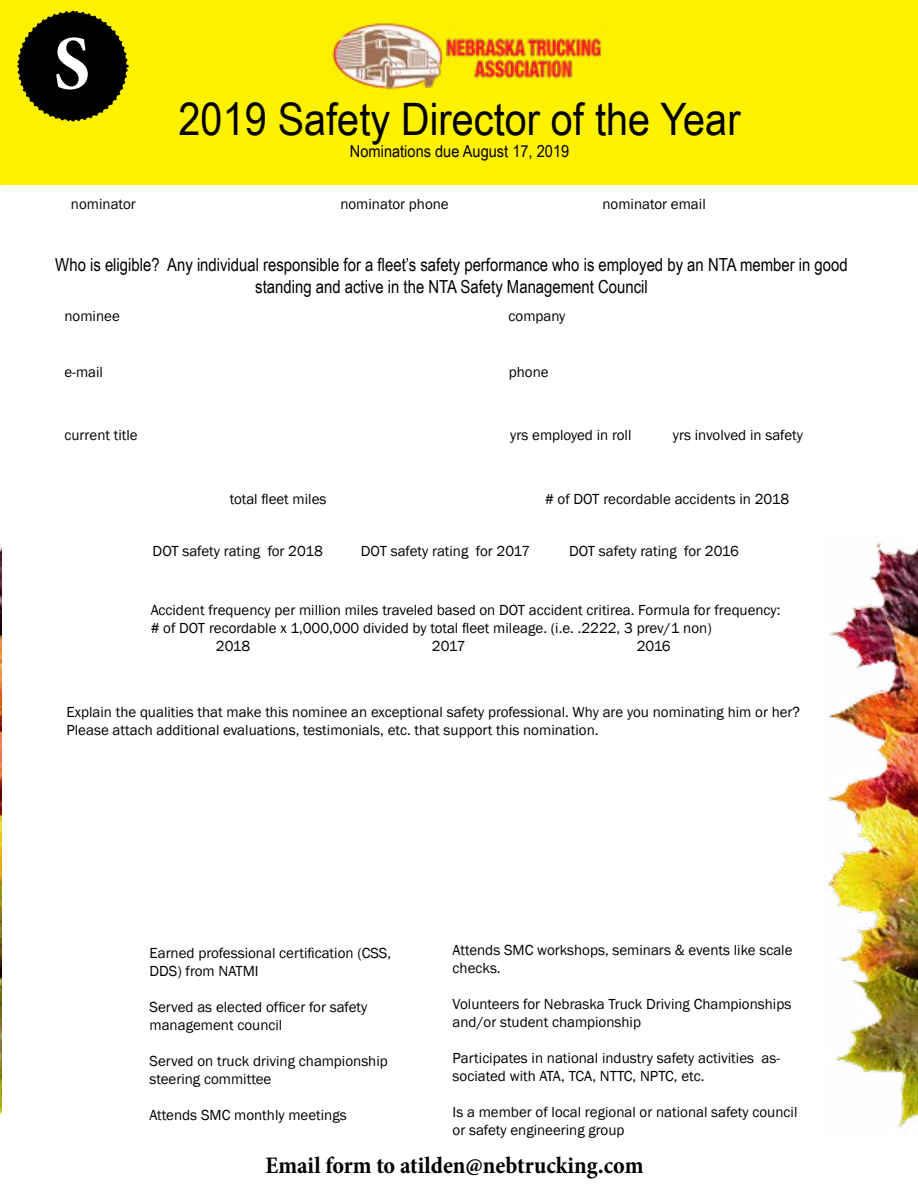
<style>
.page{position:relative;width:918px;height:1188px;background:#fff}
.page>*{position:absolute;margin:0;border:0;box-sizing:border-box;transform-origin:0 0}
.t1{font:700 condensed 78px "Minion Pro";color:#fff}
.t2{font:44.7px "Arial Narrow";color:#000;scale:1.08 1}
.t3{font:700 condensed 24px "Minion Pro";color:#000}
.t4{font:18px/21.6px "Arial Narrow";color:#000;text-align:center}
.t5{font:16.5px "Arial Narrow";color:#000;scale:1.08 1}
.t6{font:15px/18px "Franklin Gothic";color:#000}
</style>
<div class="page">
<img style="left:0;top:544px;width:2px;height:571px">
<div style="left:0;top:0;width:918px;height:185px;background:#fff200"></div>
<img style="left:828px;top:542px;width:90px;height:591px">
<svg style="left:17px;top:10px;width:112px;height:112px"></svg>
<img style="left:332px;top:23px;width:271px;height:67px">
<h1 class="t1" style="left:53px;top:10px;width:38px">S</h1>
<h2 class="t2" style="left:179px;top:87px;width:522px">2019 Safety Director of the Year</h2>
<p class="t5" style="left:350px;top:139px;width:205px">Nominations due August 17, 2019</p>
<p class="t6" style="left:71px;top:195px;width:66px">nominator</p>
<p class="t6" style="left:340px;top:195px;width:110px">nominator phone</p>
<p class="t6" style="left:602px;top:195px;width:105px">nominator email</p>
<p class="t4" style="left:55px;top:253px;width:794px">Who is eligible? Any individual responsible for a fleet’s safety performance who is employed by an NTA member in good standing and active in the NTA Safety Management Council</p>
<p class="t6" style="left:65px;top:308px;width:57px">nominee</p>
<p class="t6" style="left:509px;top:308px;width:58px">company</p>
<p class="t6" style="left:65px;top:363px;width:40px">e-mail</p>
<p class="t6" style="left:509px;top:363px;width:41px">phone</p>
<p class="t6" style="left:65px;top:426px;width:75px">current title</p>
<p class="t6" style="left:510px;top:426px;width:123px">yrs employed in roll</p>
<p class="t6" style="left:673px;top:426px;width:132px">yrs involved in safety</p>
<p class="t6" style="left:230px;top:491px;width:98px">total fleet miles</p>
<p class="t6" style="left:545px;top:491px;width:246px"># of DOT recordable accidents in 2018</p>
<p class="t6" style="left:153px;top:542px;width:172px">DOT safety rating for 2018</p>
<p class="t6" style="left:361px;top:542px;width:171px">DOT safety rating for 2017</p>
<p class="t6" style="left:569px;top:542px;width:171px">DOT safety rating for 2016</p>
<p class="t6" style="left:151px;top:601px;width:631px">Accident frequency per million miles traveled based on DOT accident critirea. Formula for frequency:</p>
<p class="t6" style="left:151px;top:619px;width:563px"># of DOT recordable x 1,000,000 divided by total fleet mileage. (i.e. .2222, 3 prev/1 non)</p>
<p class="t6" style="left:216px;top:637px;width:36px">2018</p>
<p class="t6" style="left:432px;top:637px;width:35px">2017</p>
<p class="t6" style="left:637px;top:637px;width:36px">2016</p>
<p class="t6" style="left:66px;top:703px;width:735px">Explain the qualities that make this nominee an exceptional safety professional. Why are you nominating him or her?<br>Please attach additional evaluations, testimonials, etc. that support this nomination.</p>
<p class="t6" style="left:150px;top:945px;width:243px">Earned professional certification (CSS,<br>DDS) from NATMI</p>
<p class="t6" style="left:150px;top:999px;width:219px">Served as elected officer for safety management council</p>
<p class="t6" style="left:150px;top:1053px;width:240px">Served on truck driving championship steering committee</p>
<p class="t6" style="left:150px;top:1107px;width:199px">Attends SMC monthly meetings</p>
<p class="t6" style="left:453px;top:941px;width:341px">Attends SMC workshops, seminars &amp; events like scale checks.</p>
<p class="t6" style="left:453px;top:995px;width:340px">Volunteers for Nebraska Truck Driving Championships and/or student championship</p>
<p class="t6" style="left:453px;top:1049px;width:329px">Participates in national industry safety activities as&shy;sociated with ATA, TCA, NTTC, NPTC, etc.</p>
<p class="t6" style="left:453px;top:1103px;width:346px">Is a member of local regional or national safety council or safety engineering group</p>
<h3 class="t3" style="left:265px;top:1149px;width:380px">Email form to atilden@nebtrucking.com</h3>
</div>
